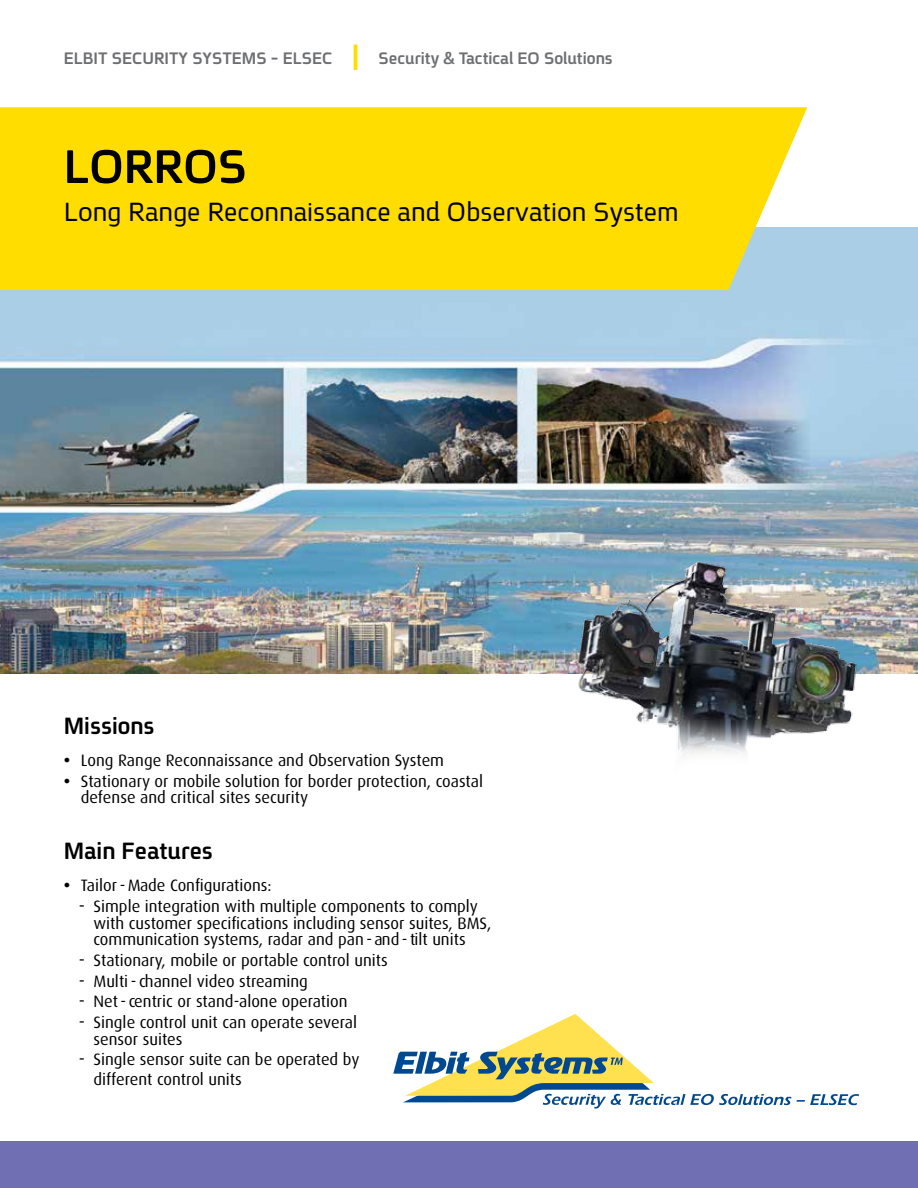
<style>
.page{position:relative;width:918px;height:1188px;background:#fff}
.page>*{position:absolute;margin:0;border:0;box-sizing:border-box;transform-origin:0 0}
.t1{font:51px "En Spoiler B";color:#000}
.t2{font:28.5px "En Spoiler";color:#000}
.t3{font:25.5px "En Spoiler B";color:#000}
.t4{font:18px "En Spoiler B";color:#6d6e71}
.t5{font:18px "Dax";color:#000}
.t6{font:16.5px/16.5px "Dax";color:#000}
.t7{font:700 16.5px "Dax";color:#000}
</style>
<div class="page">
<img style="left:0;top:227px;width:918px;height:447px">
<div style="left:0;top:107px;width:807px;height:183px;background:#fd0"></div>
<div style="left:0;top:1141px;width:918px;height:47px;background:#716fb4"></div>
<img style="left:565px;top:550px;width:309px;height:206px">
<hr style="left:354px;top:45px;width:3px;height:25px;background:#fd0">
<svg style="left:393px;top:1014px;width:466px;height:95px"></svg>
<p class="t4" style="left:64px;top:45px;width:270px">ELBIT SECURITY SYSTEMS - ELSEC</p>
<p class="t4" style="left:379px;top:45px;width:236px">Security &amp; Tactical EO Solutions</p>
<h1 class="t1" style="left:64px;top:130px;width:185px">LORROS</h1>
<h2 class="t2" style="left:64px;top:192px;width:617px">Long Range Reconnaissance and Observation System</h2>
<h3 class="t3" style="left:64px;top:707px;width:92px">Missions</h3>
<p class="t6" style="left:81px;top:752px;width:365px">Long Range Reconnaissance and Observation System</p>
<p class="t7" style="left:64px;top:751px;width:8px">•</p>
<p class="t6" style="left:81px;top:773px;width:404px">Stationary or mobile solution for border protection, coastal</p>
<p class="t7" style="left:64px;top:772px;width:8px">•</p>
<p class="t6" style="left:81px;top:789px;width:229px">defense and critical sites security</p>
<h3 class="t3" style="left:64px;top:833px;width:151px">Main Features</h3>
<p class="t6" style="left:81px;top:878px;width:192px">Tailor - Made Configurations:</p>
<p class="t7" style="left:64px;top:876px;width:8px">•</p>
<p class="t5" style="left:79px;top:896px;width:8px">-</p>
<p class="t5" style="left:79px;top:950px;width:8px">-</p>
<p class="t5" style="left:79px;top:970px;width:8px">-</p>
<p class="t5" style="left:79px;top:991px;width:8px">-</p>
<p class="t5" style="left:79px;top:1012px;width:8px">-</p>
<p class="t5" style="left:79px;top:1049px;width:8px">-</p>
<p class="t6" style="left:94px;top:898px;width:386px">Simple integration with multiple components to comply</p>
<p class="t6" style="left:94px;top:915px;width:399px">with customer specifications including sensor suites, BMS, communication systems, radar and pan - and - tilt units</p>
<p class="t6" style="left:94px;top:952px;width:296px">Stationary, mobile or portable control units</p>
<p class="t6" style="left:94px;top:973px;width:216px">Multi - channel video streaming</p>
<p class="t6" style="left:94px;top:994px;width:256px">Net - centric or stand-alone operation</p>
<p class="t6" style="left:94px;top:1014px;width:265px">Single control unit can operate several</p>
<p class="t6" style="left:94px;top:1029px;width:267px;line-height:20.7px">sensor suites<br>Single sensor suite can be operated by</p>
<p class="t6" style="left:94px;top:1071px;width:150px">different control units</p>
</div>
